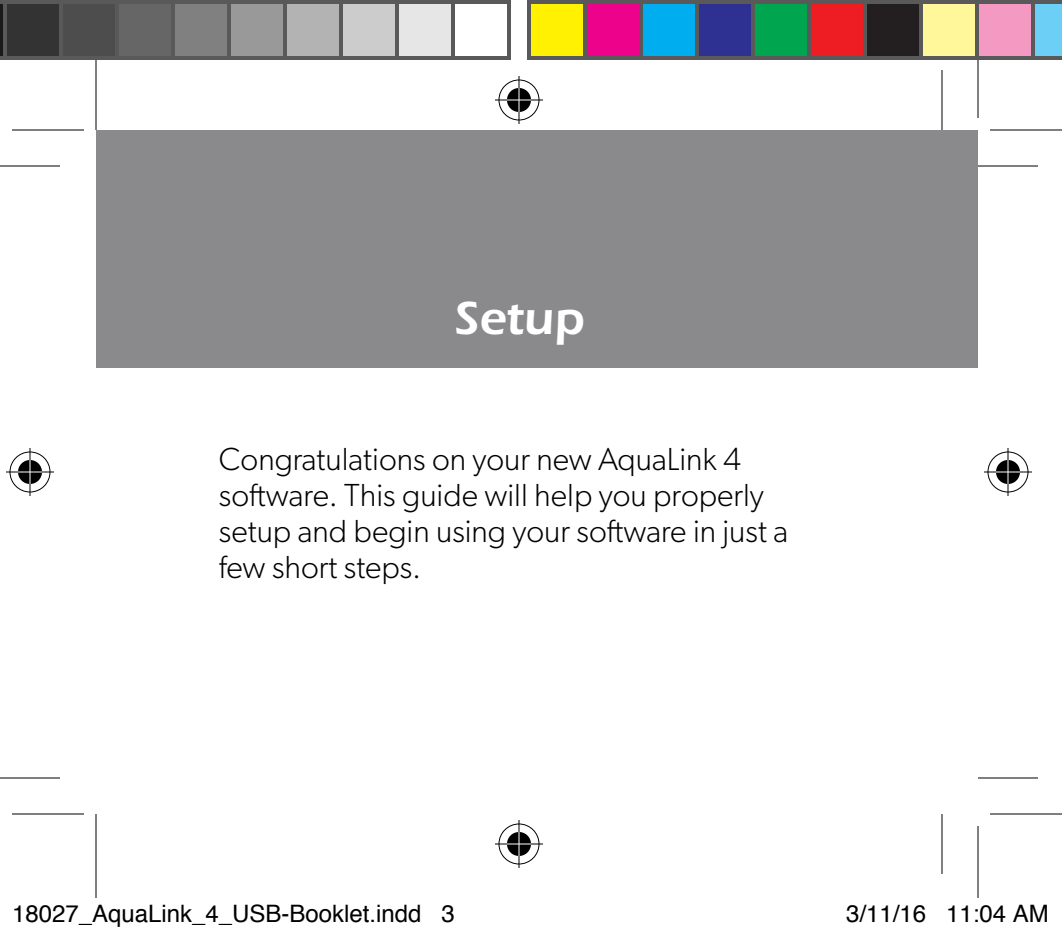
<style>
.page{position:relative;width:1062px;height:934px;background:#fff}
.page>*{position:absolute;margin:0;border:0;box-sizing:border-box;transform-origin:0 0}
.t1{font:600 48px "ITC Eras LT";color:#fff}
.t2{font:300 32px/36px "Gibson";color:#000}
.t3{font:24px "Helvetica";color:#000}
</style>
<div class="page">
<div style="left:96px;top:130px;width:882px;height:238px;background:#8a8a8d"></div>
<hr style="left:0;top:165px;width:60px;height:2px;background:#000">
<hr style="left:978px;top:165px;width:60px;height:2px;background:#000">
<hr style="left:0;top:777px;width:60px;height:2px;background:#000">
<hr style="left:978px;top:777px;width:60px;height:2px;background:#000">
<hr style="left:95px;top:70px;width:2px;height:60px;background:#000">
<hr style="left:95px;top:814px;width:2px;height:60px;background:#000">
<hr style="left:941px;top:70px;width:2px;height:60px;background:#000">
<hr style="left:941px;top:814px;width:2px;height:60px;background:#000">
<hr style="left:12px;top:129px;width:72px;height:2px;background:#000">
<hr style="left:990px;top:129px;width:72px;height:2px;background:#000">
<hr style="left:12px;top:813px;width:72px;height:2px;background:#000">
<hr style="left:990px;top:813px;width:72px;height:2px;background:#000">
<hr style="left:95px;top:46px;width:2px;height:72px;background:#000">
<hr style="left:95px;top:826px;width:2px;height:72px;background:#000">
<hr style="left:977px;top:46px;width:2px;height:72px;background:#000">
<hr style="left:977px;top:826px;width:2px;height:72px;background:#000">
<div style="left:496px;top:78px;width:46px;height:44px;border:5px solid #fff;border-radius:50%"></div>
<hr style="left:495px;top:98px;width:48px;height:4px;background:#fff">
<div style="left:516px;top:76px;width:6px;height:48px;background:#fff"></div>
<div style="left:504px;top:86px;width:30px;height:28px;border:5px solid #fff;border-radius:50%"></div>
<div style="left:498px;top:80px;width:42px;height:40px;border:1px solid #000;border-radius:50%"></div>
<hr style="left:495px;top:99px;width:48px;height:2px;background:#000">
<hr style="left:518px;top:76px;width:2px;height:48px;background:#000">
<div style="left:507px;top:88px;width:24px;height:24px;background:#000;border-radius:50%"></div>
<hr style="left:507px;top:99px;width:24px;height:2px;background:#fff">
<hr style="left:518px;top:88px;width:2px;height:24px;background:#fff">
<div style="left:496px;top:822px;width:46px;height:44px;border:5px solid #fff;border-radius:50%"></div>
<hr style="left:495px;top:842px;width:48px;height:4px;background:#fff">
<div style="left:516px;top:820px;width:6px;height:48px;background:#fff"></div>
<div style="left:504px;top:830px;width:30px;height:28px;border:5px solid #fff;border-radius:50%"></div>
<div style="left:498px;top:824px;width:42px;height:40px;border:1px solid #000;border-radius:50%"></div>
<hr style="left:495px;top:843px;width:48px;height:2px;background:#000">
<hr style="left:518px;top:820px;width:2px;height:48px;background:#000">
<div style="left:507px;top:832px;width:24px;height:24px;background:#000;border-radius:50%"></div>
<hr style="left:507px;top:843px;width:24px;height:2px;background:#fff">
<hr style="left:518px;top:832px;width:2px;height:24px;background:#fff">
<div style="left:8px;top:450px;width:44px;height:44px;border:5px solid #fff;border-radius:50%"></div>
<hr style="left:6px;top:470px;width:48px;height:4px;background:#fff">
<hr style="left:28px;top:448px;width:4px;height:48px;background:#fff">
<div style="left:16px;top:458px;width:28px;height:28px;border:5px solid #fff;border-radius:50%"></div>
<div style="left:10px;top:452px;width:40px;height:40px;border:1px solid #000;border-radius:50%"></div>
<hr style="left:6px;top:471px;width:48px;height:2px;background:#000">
<hr style="left:29px;top:448px;width:2px;height:48px;background:#000">
<div style="left:18px;top:460px;width:24px;height:24px;background:#000;border-radius:50%"></div>
<hr style="left:18px;top:471px;width:24px;height:2px;background:#fff">
<hr style="left:29px;top:460px;width:2px;height:24px;background:#fff">
<div style="left:986px;top:450px;width:44px;height:44px;border:5px solid #fff;border-radius:50%"></div>
<hr style="left:984px;top:470px;width:48px;height:4px;background:#fff">
<hr style="left:1006px;top:448px;width:4px;height:48px;background:#fff">
<div style="left:994px;top:458px;width:28px;height:28px;border:5px solid #fff;border-radius:50%"></div>
<div style="left:988px;top:452px;width:40px;height:40px;border:1px solid #000;border-radius:50%"></div>
<hr style="left:984px;top:471px;width:48px;height:2px;background:#000">
<hr style="left:1007px;top:448px;width:2px;height:48px;background:#000">
<div style="left:996px;top:460px;width:24px;height:24px;background:#000;border-radius:50%"></div>
<hr style="left:996px;top:471px;width:24px;height:2px;background:#fff">
<hr style="left:1007px;top:460px;width:2px;height:24px;background:#fff">
<svg style="left:0;top:0;width:3px;height:60px"></svg>
<div style="left:5px;top:2px;width:56px;height:56px;background:#333"></div>
<div style="left:3px;top:0;width:60px;height:60px;border:4px solid #595959"></div>
<div style="left:61px;top:2px;width:56px;height:56px;background:#4d4d4d"></div>
<div style="left:59px;top:0;width:60px;height:60px;border:4px solid #595959"></div>
<div style="left:117px;top:2px;width:56px;height:56px;background:#666"></div>
<div style="left:115px;top:0;width:60px;height:60px;border:4px solid #595959"></div>
<div style="left:173px;top:2px;width:56px;height:56px;background:#808080"></div>
<div style="left:171px;top:0;width:60px;height:60px;border:4px solid #595959"></div>
<div style="left:229px;top:2px;width:56px;height:56px;background:#999"></div>
<div style="left:227px;top:0;width:60px;height:60px;border:4px solid #595959"></div>
<div style="left:285px;top:2px;width:56px;height:56px;background:#b3b3b3"></div>
<div style="left:283px;top:0;width:60px;height:60px;border:4px solid #595959"></div>
<div style="left:341px;top:2px;width:56px;height:56px;background:#ccc"></div>
<div style="left:339px;top:0;width:60px;height:60px;border:4px solid #595959"></div>
<div style="left:397px;top:2px;width:56px;height:56px;background:#e6e6e6"></div>
<div style="left:395px;top:0;width:60px;height:60px;border:4px solid #595959"></div>
<div style="left:451px;top:0;width:60px;height:60px;border:4px solid #595959"></div>
<div style="left:529px;top:2px;width:56px;height:56px;background:#fff101"></div>
<div style="left:527px;top:0;width:60px;height:60px;border:4px solid #595959"></div>
<div style="left:585px;top:2px;width:56px;height:56px;background:#ed028c"></div>
<div style="left:583px;top:0;width:60px;height:60px;border:4px solid #595959"></div>
<div style="left:641px;top:2px;width:56px;height:56px;background:#00aeef"></div>
<div style="left:639px;top:0;width:60px;height:60px;border:4px solid #595959"></div>
<div style="left:697px;top:2px;width:56px;height:56px;background:#2e3092"></div>
<div style="left:695px;top:0;width:60px;height:60px;border:4px solid #595959"></div>
<div style="left:753px;top:2px;width:56px;height:56px;background:#00a54f"></div>
<div style="left:751px;top:0;width:60px;height:60px;border:4px solid #595959"></div>
<div style="left:809px;top:2px;width:56px;height:56px;background:#ee1d23"></div>
<div style="left:807px;top:0;width:60px;height:60px;border:4px solid #595959"></div>
<div style="left:865px;top:2px;width:56px;height:56px;background:#231f20"></div>
<div style="left:863px;top:0;width:60px;height:60px;border:4px solid #595959"></div>
<div style="left:921px;top:2px;width:56px;height:56px;background:#fff79a"></div>
<div style="left:919px;top:0;width:60px;height:60px;border:4px solid #595959"></div>
<div style="left:977px;top:2px;width:56px;height:56px;background:#f499c2"></div>
<div style="left:975px;top:0;width:60px;height:60px;border:4px solid #595959"></div>
<svg style="left:1031px;top:0;width:31px;height:60px;background:#66b2cf"></svg>
<h1 class="t1" style="left:454px;top:290px;width:132px">Setup</h1>
<p class="t2" style="left:219px;top:441px;width:571px">Congratulations on your new AquaLink 4 software. This guide will help you properly setup and begin using your software in just a few short steps.</p>
<p class="t3" style="left:12px;top:895px;width:444px">18027_AquaLink_4_USB-Booklet.indd 3</p>
<p class="t3" style="left:846px;top:895px;width:204px">3/11/16 11:04 AM</p>
</div>
